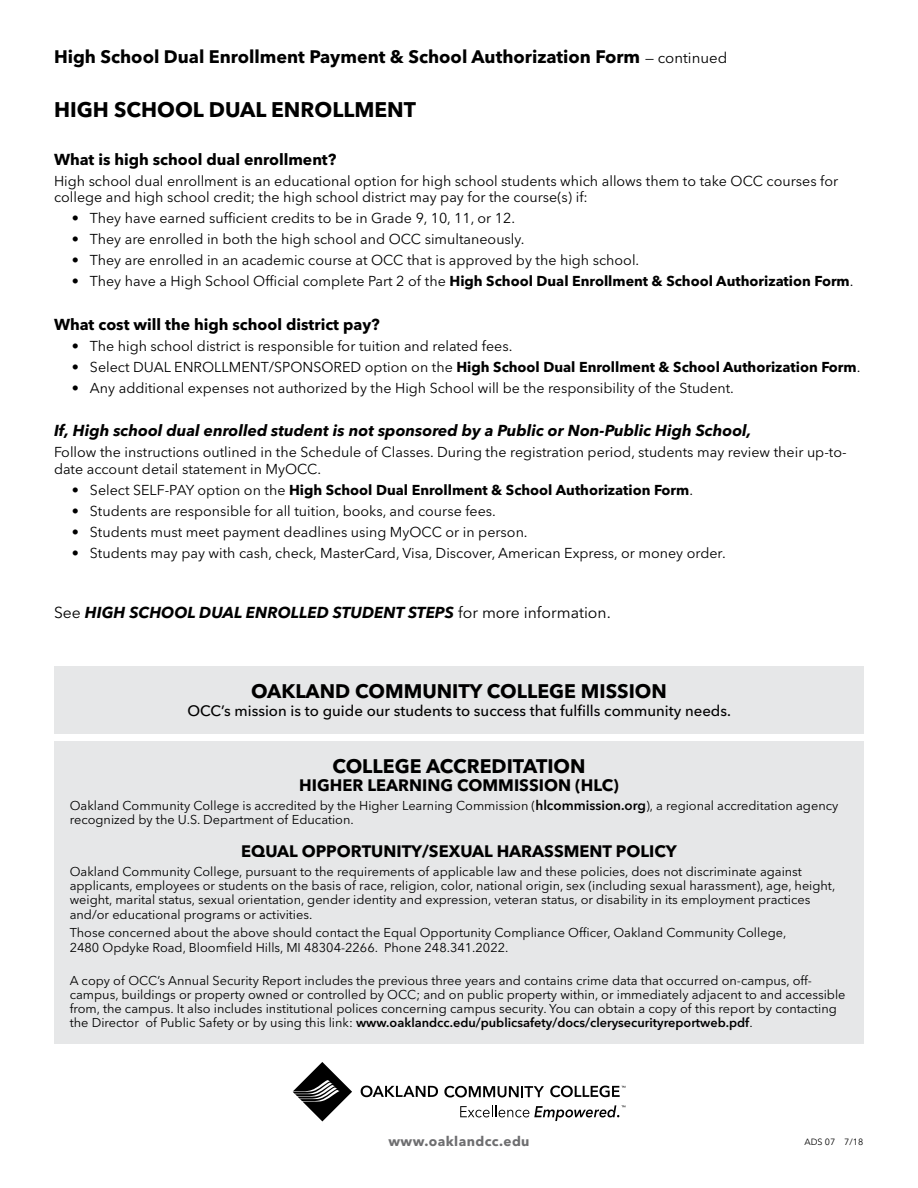
<style>
.page{position:relative;width:918px;height:1188px;background:#fff}
.page>*{position:absolute;margin:0;border:0;box-sizing:border-box;transform-origin:0 0}
.t1{font:700 21px "Avenir Next LT Pro";color:#000}
.body{font:700 19.5px "Avenir Next LT Pro";color:#000}
.t2{font:700 18px "Avenir Next LT Pro";color:#000}
.body-2{font:700 16.5px "Avenir Next LT Pro";color:#000}
.t3{font:italic 700 15.75px "Avenir Next LT Pro";color:#000}
.t4{font:700 15.75px "Avenir Next LT Pro";color:#000}
.t5{font:500 15px "Avenir Next LT Pro";color:#000}
.t6{font:14.25px/16.5px "Avenir Next LT Pro";color:#000}
.t7{font:700 14.25px "Avenir Next LT Pro";color:#000}
.t8{font:700 13.5px "Avenir Next LT Pro";letter-spacing:.03em;color:#6e6e70}
.body_2{font:12.75px/14.2px "Avenir Next LT Pro";color:#000}
.t9{font:9px "Avenir Next LT Pro";color:#000}
.s1{font-weight:400;font-size:15px}
.s2{font-weight:400}
.s3{font-weight:400;font-style:normal}
.s4{font-weight:600;font-size:13.5px}
.s5{font-weight:600}
</style>
<div class="page">
<div style="left:54px;top:741px;width:810px;height:303px;background:#e6e7e8"></div>
<div style="left:54px;top:666px;width:810px;height:68px;background:#e6e7e8"></div>
<svg style="left:293px;top:1062px;width:59px;height:59px"></svg>
<svg style="left:361px;top:1086px;width:77px;height:11px"></svg>
<svg style="left:444px;top:1086px;width:100px;height:11px"></svg>
<svg style="left:460px;top:1105px;width:165px;height:16px"></svg>
<svg style="left:550px;top:1086px;width:75px;height:11px"></svg>
<p class="t2" style="left:54px;top:46px;width:675px">High School Dual Enrollment Payment &amp; School Authorization Form <span class="s1">— continued</span></p>
<h1 class="t1" style="left:54px;top:96px;width:364px">HIGH SCHOOL DUAL ENROLLMENT</h1>
<p class="t4" style="left:54px;top:150px;width:284px">What is high school dual enrollment?</p>
<p class="t6" style="left:54px;top:173px;width:786px">High school dual enrollment is an educational option for high school students which allows them to take OCC courses for college and high school credit; the high school district may pay for the course(s) if:</p>
<p class="t6" style="left:72px;top:210px;width:445px">• They have earned sufficient credits to be in Grade 9, 10, 11, or 12.</p>
<p class="t6" style="left:72px;top:231px;width:454px">• They are enrolled in both the high school and OCC simultaneously.</p>
<p class="t6" style="left:72px;top:252px;width:569px">• They are enrolled in an academic course at OCC that is approved by the high school.</p>
<p class="t7" style="left:72px;top:272px;width:783px"><span class="s2">• They have a High School Official complete Part 2 of the</span> High School Dual Enrollment &amp; School Authorization Form<span class="s2">.</span></p>
<p class="t4" style="left:54px;top:315px;width:327px">What cost will the high school district pay?</p>
<p class="t6" style="left:72px;top:338px;width:442px">• The high school district is responsible for tuition and related fees.</p>
<p class="t7" style="left:72px;top:358px;width:790px"><span class="s2">• Select DUAL ENROLLMENT/SPONSORED option on the</span> High School Dual Enrollment &amp; School Authorization Form<span class="s2">.</span></p>
<p class="t6" style="left:72px;top:380px;width:664px">• Any additional expenses not authorized by the High School will be the responsibility of the Student.</p>
<p class="t3" style="left:54px;top:421px;width:699px">If, High school dual enrolled student is not sponsored by a Public or Non-Public High School,</p>
<p class="t6" style="left:54px;top:444px;width:794px">Follow the instructions outlined in the Schedule of Classes. During the registration period, students may review their up-to&shy;date account detail statement in MyOCC.</p>
<p class="t7" style="left:72px;top:481px;width:623px"><span class="s2">• Select SELF-PAY option on the</span> High School Dual Enrollment &amp; School Authorization Form<span class="s2">.</span></p>
<p class="t6" style="left:72px;top:503px;width:425px">• Students are responsible for all tuition, books, and course fees.</p>
<p class="t6" style="left:72px;top:524px;width:457px">• Students must meet payment deadlines using MyOCC or in person.</p>
<p class="t6" style="left:72px;top:545px;width:655px">• Students may pay with cash, check, MasterCard, Visa, Discover, American Express, or money order.</p>
<p class="t3" style="left:54px;top:603px;width:558px"><span class="s3">See</span> HIGH SCHOOL DUAL ENROLLED STUDENT STEPS <span class="s3">for more information.</span></p>
<p class="body" style="left:251px;top:680px;width:417px">OAKLAND COMMUNITY COLLEGE MISSION</p>
<p class="t5" style="left:187px;top:702px;width:545px">OCC’s mission is to guide our students to success that fulfills community needs.</p>
<p class="body" style="left:332px;top:754px;width:255px">COLLEGE ACCREDITATION</p>
<p class="body-2" style="left:299px;top:775px;width:321px">HIGHER LEARNING COMMISSION (HLC)</p>
<p class="body_2" style="left:70px;top:798px;width:770px">Oakland Community College is accredited by the Higher Learning Commission (<span class="s4">hlcommission.org</span>), a regional accreditation agency recognized by the U.S. Department of Education.</p>
<p class="body-2" style="left:241px;top:841px;width:437px">EQUAL OPPORTUNITY/SEXUAL HARASSMENT POLICY</p>
<p class="body_2" style="left:70px;top:864px;width:767px">Oakland Community College, pursuant to the requirements of applicable law and these policies, does not discriminate against applicants, employees or students on the basis of race, religion, color, national origin, sex (including sexual harassment), age, height, weight, marital status, sexual orientation, gender identity and expression, veteran status, or disability in its employment practices and/or educational programs or activities.</p>
<p class="body_2" style="left:70px;top:926px;width:718px">Those concerned about the above should contact the Equal Opportunity Compliance Officer, Oakland Community College,<br>2480 Opdyke Road, Bloomfield Hills, MI 48304-2266. Phone 248.341.2022.</p>
<p class="body_2" style="left:70px;top:973px;width:777px">A copy of OCC’s Annual Security Report includes the previous three years and contains crime data that occurred on-campus, off&shy;campus, buildings or property owned or controlled by OCC; and on public property within, or immediately adjacent to and accessible from, the campus. It also includes institutional polices concerning campus security. You can obtain a copy of this report by contacting the Director of Public Safety or by using this link: <span class="s5">www.oaklandcc.edu/publicsafety/docs/clerysecurityreportweb.pdf</span>.</p>
<p class="t8" style="left:388px;top:1133px;width:143px">www.oaklandcc.edu</p>
<p class="t9" style="left:804px;top:1137px;width:60px">ADS 07 7/18</p>
</div>
